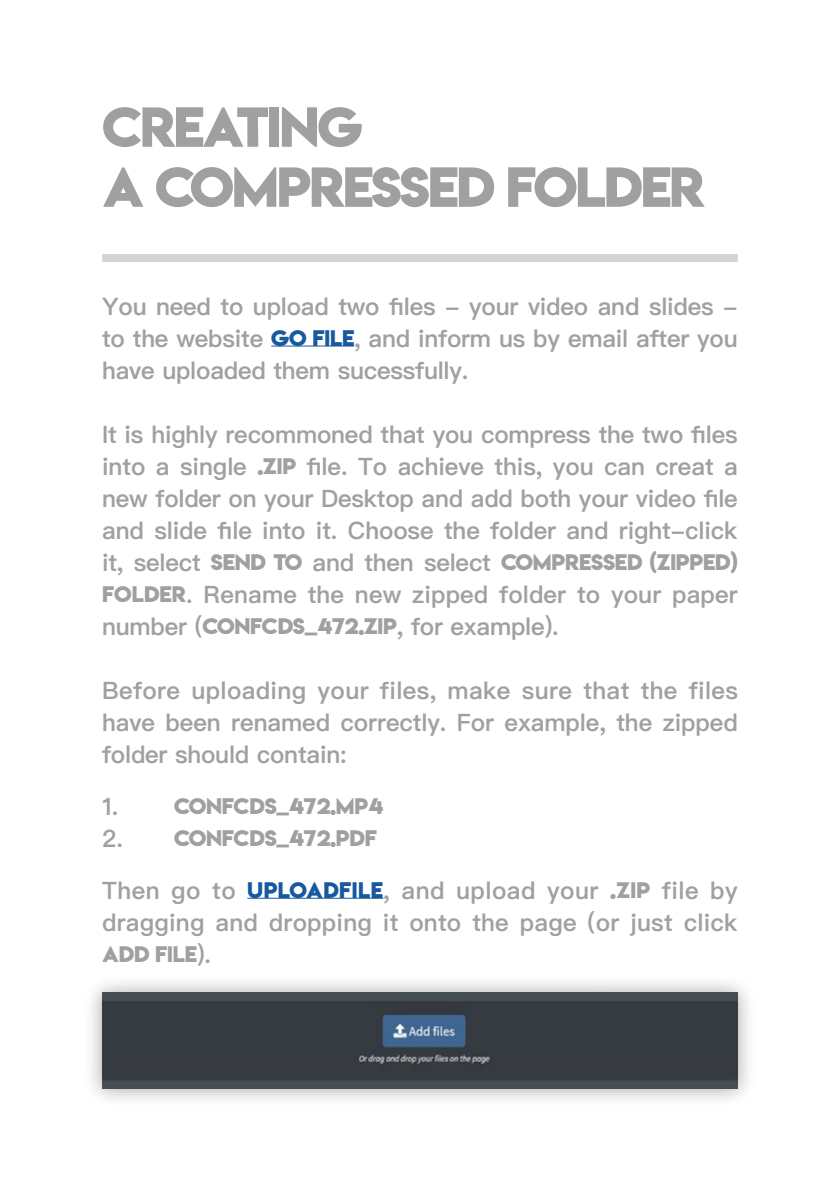
<style>
.page{position:relative;width:840px;height:1191px;background:#fff}
.page>*{position:absolute;margin:0;border:0;box-sizing:border-box;transform-origin:0 0}
.t1{font:50px/60px "Lemon Milkbold";letter-spacing:-.04em;color:#9fa0a0}
.t2{font:600 24px/32px "Ping Fang SC";letter-spacing:-.005em;color:#9fa0a0;text-align:justify}
.t3{font:20px "Lemon Milkbold";letter-spacing:-.01em;color:#9fa0a0}
.s1{font-family:"Lemon Milkbold";font-weight:400;font-size:20px;color:#16599f}
.s2{font-family:"Lemon Milkbold";font-weight:400;font-size:20px}
.s3{font-family:"Ping Fang SC";font-weight:600;font-size:24px}
</style>
<div class="page">
<hr style="left:271px;top:346px;width:83px;height:1px;background:#16599f">
<hr style="left:247px;top:898px;width:136px;height:1px;background:#16599f">
<div style="left:102px;top:254px;width:635px;height:8px;background:#d3d3d4"></div>
<div style="left:84px;top:974px;width:672px;height:134px;background:#000;opacity:.35"></div>
<img style="left:102px;top:992px;width:635px;height:97px">
<h1 class="t1" style="left:102px;top:97px;width:603px">CREATING<br>A COMPRESSED FOLDER</h1>
<p class="t2" style="left:102px;top:290px;width:636px">You need to upload two files - your video and slides - to the website <span class="s1">GO FILE</span>, and inform us by email after you have uploaded them sucessfully.</p>
<p class="t2" style="left:102px;top:418px;width:637px">It is highly recommoned that you compress the two files into a single <span class="s2">.ZIP</span> file. To achieve this, you can creat a new folder on your Desktop and add both your video file and slide file into it. Choose the folder and right-click</p>
<p class="t3" style="left:102px;top:548px;width:636px"><span class="s3">it, select</span> SEND TO <span class="s3">and then select</span> COMPRESSED (ZIPPED)</p>
<p class="t2" style="left:102px;top:578px;width:636px"><span class="s2">FOLDER</span>. Rename the new zipped folder to your paper number (<span class="s2">CONFCDS_472.ZIP</span>, for example).</p>
<p class="t2" style="left:102px;top:674px;width:637px">Before uploading your files, make sure that the files have been renamed correctly. For example, the zipped folder should contain:</p>
<p class="t3" style="left:102px;top:792px;width:282px"><span class="s3">1.</span> CONFCDS_472.MP4</p>
<p class="t3" style="left:102px;top:824px;width:276px"><span class="s3">2.</span> CONFCDS_472.PDF</p>
<p class="t2" style="left:102px;top:874px;width:636px">Then go to <span class="s1">UPLOADFILE</span>, and upload your <span class="s2">.ZIP</span> file by dragging and dropping it onto the page (or just click</p>
<p class="t3" style="left:102px;top:940px;width:110px">ADD FILE<span class="s3">).</span></p>
</div>
